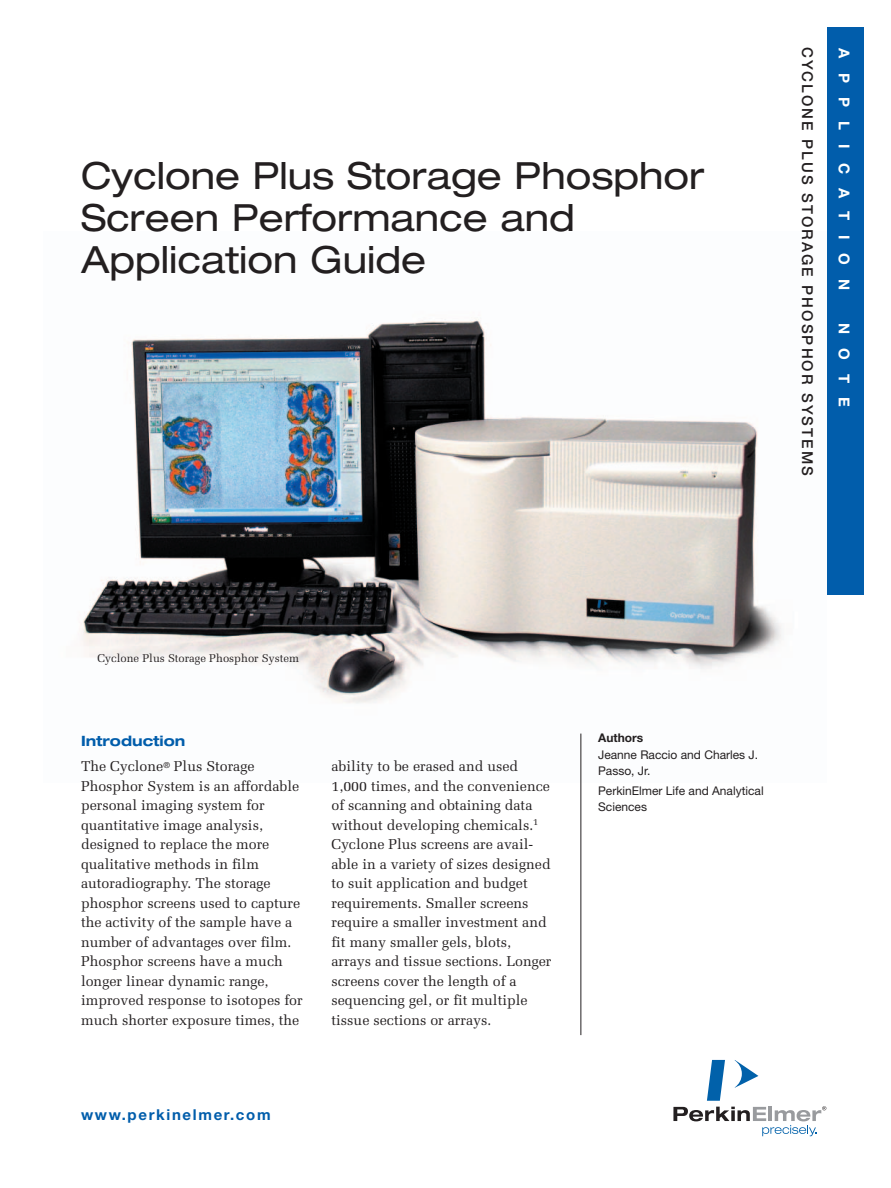
<style>
.page{position:relative;width:891px;height:1188px;background:#fff}
.page>*{position:absolute;margin:0;border:0;box-sizing:border-box;transform-origin:0 0}
.t1{font:expanded 37.5px/42px "Helvetica Neue";color:#231f20}
.t2{font:500 15px "Helvetica Neue";letter-spacing:.14em;color:#231f20}
.t3{font:700 15px "Helvetica Neue";letter-spacing:.11em;color:#015dab}
.t4{font:700 15px "Helvetica Neue";letter-spacing:.945em;color:#fff}
.t5{font:14.25px/19.5px "Melior";color:#231f20}
.t6{font:700 expanded 14.25px "Helvetica Neue";color:#015dab}
.t7{font:12px/16.5px "Helvetica Neue";color:#231f20}
.t8{font:700 12px "Helvetica Neue";color:#231f20}
.t9{font:11.25px "Melior";color:#231f20}
</style>
<div class="page">
<img style="left:81px;top:319px;width:700px;height:463px">
<svg style="left:673px;top:1060px;width:153px;height:76px"></svg>
<div style="left:827px;top:27px;width:37px;height:567px;background:#015dab"></div>
<hr style="left:580px;top:734px;width:1px;height:301px;background:#231f20">
<h1 class="t1" style="left:81px;top:154px;width:625px">Cyclone Plus Storage Phosphor<br>Screen Performance and<br>Application Guide</h1>
<p class="t2" style="left:816px;top:47px;width:431px;rotate:90deg">CYCLONE PLUS STORAGE PHOSPHOR SYSTEMS</p>
<p class="t4" style="left:854px;top:48px;width:243px;rotate:90deg">APPLICATION</p>
<p class="t4" style="left:854px;top:323px;width:86px;rotate:90deg">NOTE</p>
<p class="t9" style="left:97px;top:651px;width:203px">Cyclone Plus Storage Phosphor System</p>
<p class="t6" style="left:81px;top:731px;width:106px">Introduction</p>
<p class="t5" style="left:81px;top:756px;width:223px">The Cyclone<sup>®</sup> Plus Storage<br>Phosphor System is an affordable personal imaging system for quantitative image analysis, designed to replace the more qualitative methods in film autoradiography. The storage phosphor screens used to capture the activity of the sample have a number of advantages over film.<br>Phosphor screens have a much longer linear dynamic range, improved response to isotopes for much shorter exposure times, the</p>
<p class="t5" style="left:332px;top:756px;width:222px">ability to be erased and used<br>1,000 times, and the convenience of scanning and obtaining data without developing chemicals.<sup>1<br></sup>Cyclone Plus screens are avail&shy;able in a variety of sizes designed to suit application and budget requirements. Smaller screens require a smaller investment and fit many smaller gels, blots, arrays and tissue sections. Longer screens cover the length of a sequencing gel, or fit multiple tissue sections or arrays.</p>
<p class="t3" style="left:81px;top:1106px;width:191px">www.perkinelmer.com</p>
<p class="t8" style="left:598px;top:731px;width:47px">Authors</p>
<p class="t7" style="left:598px;top:746px;width:161px">Jeanne Raccio and Charles J.<br>Passo, Jr.</p>
<p class="t7" style="left:598px;top:782px;width:167px">PerkinElmer Life and Analytical<br>Sciences</p>
</div>
